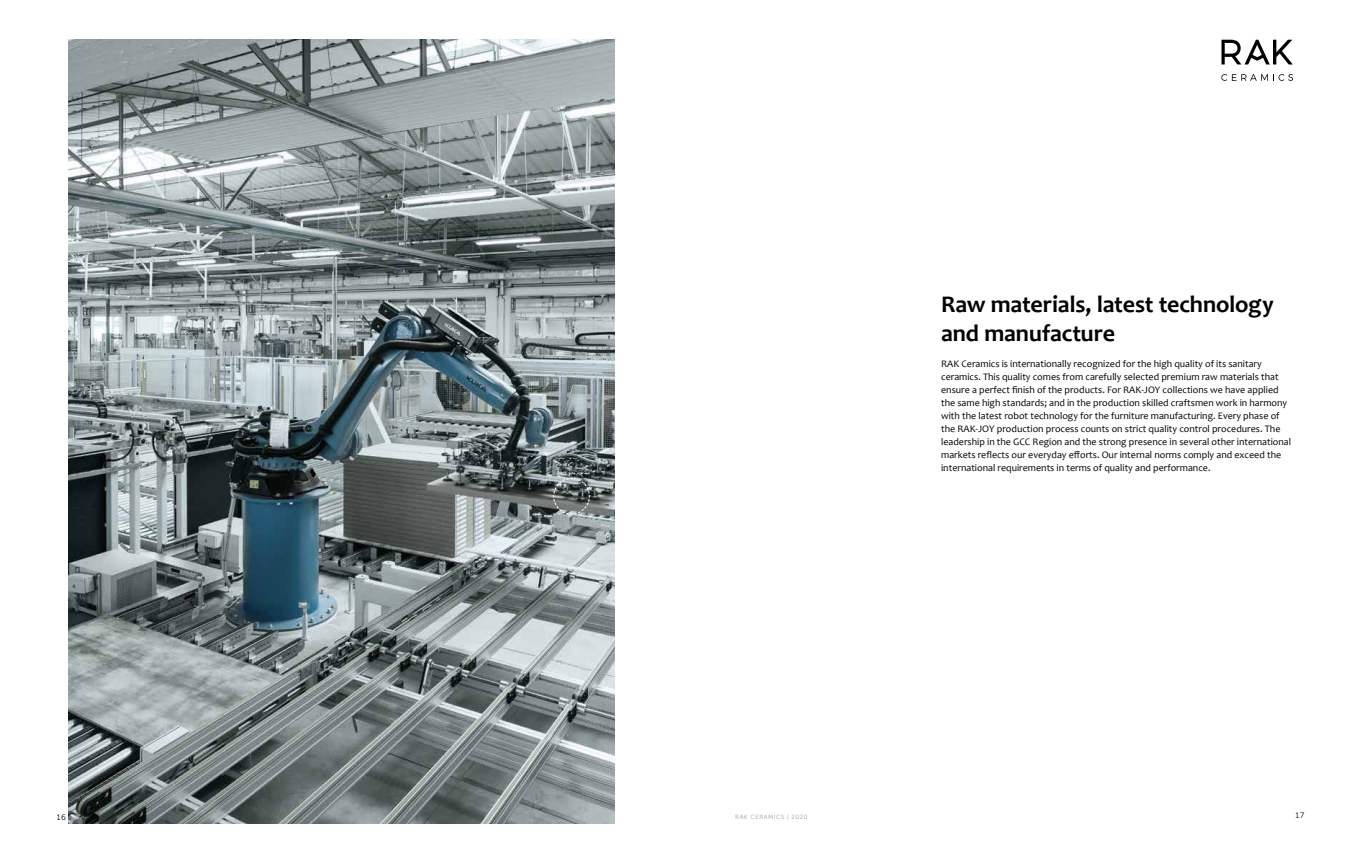
<style>
.page{position:relative;width:1361px;height:865px;background:#fff}
.page>*{position:absolute;margin:0;border:0;box-sizing:border-box;transform-origin:0 0}
.t1{font:700 24px/28.8px "Candara";letter-spacing:-.005em;color:#000}
.t2{font:10px/13px "Candara";color:#000}
.t3{font:8px "Museo Sans 300";color:#000}
.t4{font:6px "Museo Sans 300";letter-spacing:.1em;color:#9b9b9a}
</style>
<div class="page">
<img style="left:68px;top:40px;width:547px;height:783px">
<svg style="left:553px;top:477px;width:37px;height:38px"></svg>
<svg style="left:1221px;top:74px;width:72px;height:7px"></svg>
<svg style="left:1221px;top:40px;width:72px;height:24px"></svg>
<h1 class="t1" style="left:941px;top:289px;width:334px">Raw materials, latest technology and manufacture</h1>
<p class="t2" style="left:941px;top:357px;width:351px">RAK Ceramics is internationally recognized for the high quality of its sanitary ceramics. This quality comes from carefully selected premium raw materials that ensure a perfect finish of the products. For RAK-JOY collections we have applied the same high standards; and in the production skilled craftsmen work in harmony with the latest robot technology for the furniture manufacturing. Every phase of the RAK-JOY production process counts on strict quality control procedures. The leadership in the GCC Region and the strong presence in several other international markets reflects our everyday efforts. Our internal norms comply and exceed the international requirements in terms of quality and performance.</p>
<p class="t3" style="left:57px;top:812px;width:11px">16</p>
<p class="t4" style="left:735px;top:814px;width:74px">RAK CERAMICS | 2020</p>
<p class="t3" style="left:1295px;top:811px;width:10px">17</p>
</div>
